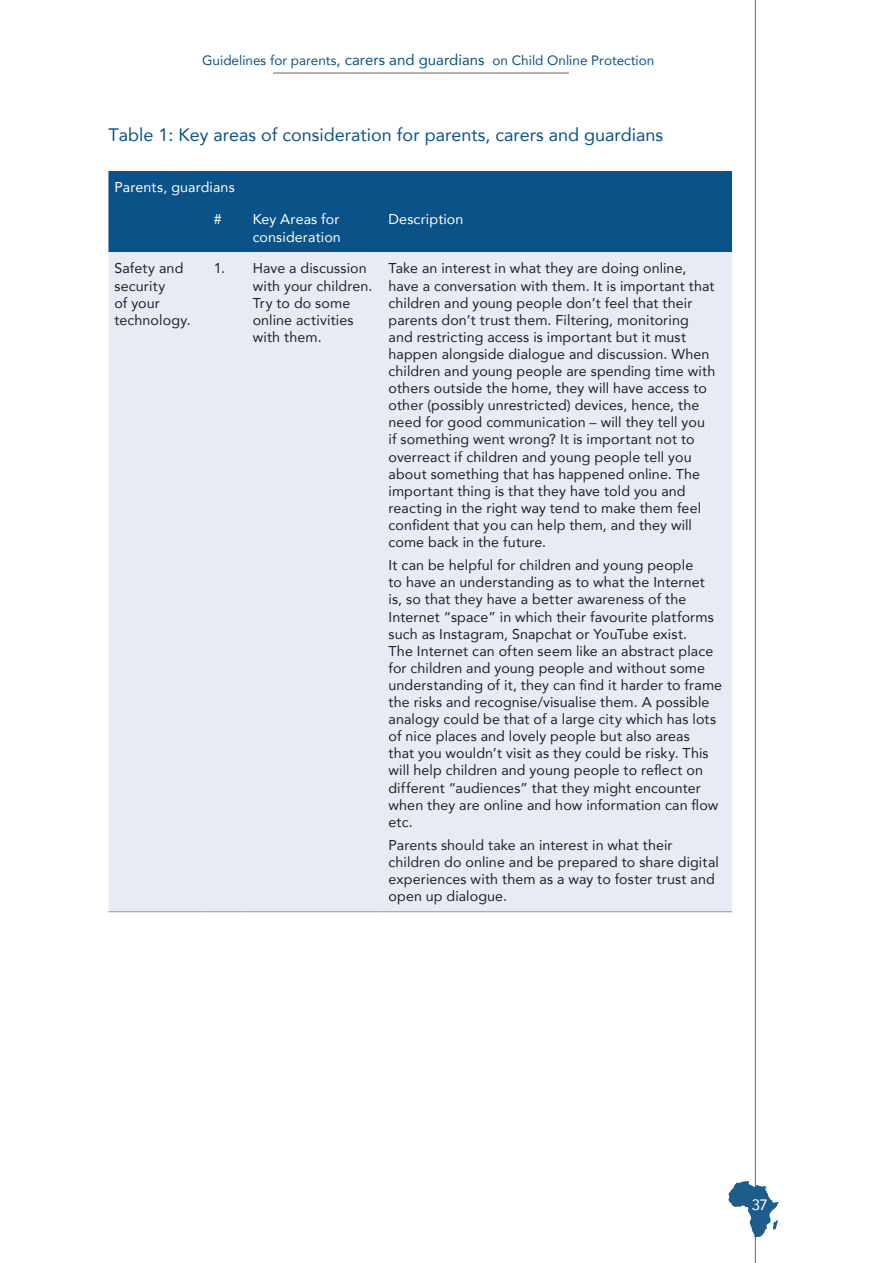
<style>
.page{position:relative;width:893px;height:1263px;background:#fff}
.page>*{position:absolute;margin:0;border:0;box-sizing:border-box;transform-origin:0 0}
.t1{font:18px "Avenir";color:#0b5288}
.t2{font:15px "Avenir";color:#fff}
.t3{font:14.25px/17.1px "Avenir";letter-spacing:.01em;color:#231f20}
.t4{font:14.25px/17.1px "Avenir";letter-spacing:.01em;color:#fff}
.t5{font:13.5px "Avenir";color:#0b5288}
.s1{font-size:15px}
</style>
<div class="page">
<hr style="left:755px;top:0;width:1px;height:1263px;background:#68686b">
<hr style="left:273px;top:73px;width:296px;height:1px;background:#68686b">
<div style="left:108px;top:171px;width:624px;height:81px;background:#0b5288"></div>
<div style="left:108px;top:252px;width:624px;height:659px;background:#e7ecf4"></div>
<hr style="left:108px;top:911px;width:100px;height:1px;background:#939598">
<hr style="left:208px;top:911px;width:39px;height:1px;background:#939598">
<hr style="left:247px;top:911px;width:136px;height:1px;background:#939598">
<hr style="left:383px;top:911px;width:349px;height:1px;background:#939598">
<svg style="left:728px;top:1181px;width:50px;height:56px"></svg>
<p class="t5" style="left:202px;top:49px;width:454px">Guidelines for parents<span class="s1">, carers and guardians</span> on Child Online Protection</p>
<p class="t1" style="left:108px;top:121px;width:556px">Table 1: Key areas of consideration for parents, carers and guardians</p>
<p class="t4" style="left:114px;top:178px;width:122px">Parents, guardians</p>
<p class="t4" style="left:214px;top:211px;width:9px">#</p>
<p class="t4" style="left:253px;top:211px;width:90px">Key Areas for consideration</p>
<p class="t4" style="left:389px;top:211px;width:76px">Description</p>
<p class="t3" style="left:114px;top:260px;width:78px">Safety and security<br>of your technology.</p>
<p class="t3" style="left:253px;top:260px;width:121px;text-indent:-39px">1. Have a discussion with your children.<br>Try to do some online activities with them.</p>
<p class="t3" style="left:389px;top:260px;width:328px">Take an interest in what they are doing online, have a conversation with them. It is important that children and young people don’t feel that their parents don’t trust them. Filtering, monitoring and restricting access is important but it must happen alongside dialogue and discussion. When children and young people are spending time with others outside the home, they will have access to other (possibly unrestricted) devices, hence, the need for good communication – will they tell you if something went wrong? It is important not to overreact if children and young people tell you about something that has happened online. The important thing is that they have told you and reacting in the right way tend to make them feel confident that you can help them, and they will come back in the future.</p>
<p class="t3" style="left:389px;top:556px;width:335px">It can be helpful for children and young people<br>to have an understanding as to what the Internet<br>is, so that they have a better awareness of the Internet “space” in which their favourite platforms such as Instagram, Snapchat or YouTube exist.<br>The Internet can often seem like an abstract place for children and young people and without some understanding of it, they can find it harder to frame the risks and recognise/visualise them. A possible analogy could be that of a large city which has lots of nice places and lovely people but also areas<br>that you wouldn’t visit as they could be risky. This will help children and young people to reflect on different “audiences” that they might encounter when they are online and how information can flow etc.</p>
<p class="t3" style="left:389px;top:836px;width:332px">Parents should take an interest in what their children do online and be prepared to share digital experiences with them as a way to foster trust and open up dialogue.</p>
<p class="t2" style="left:752px;top:1192px;width:18px">37</p>
</div>
